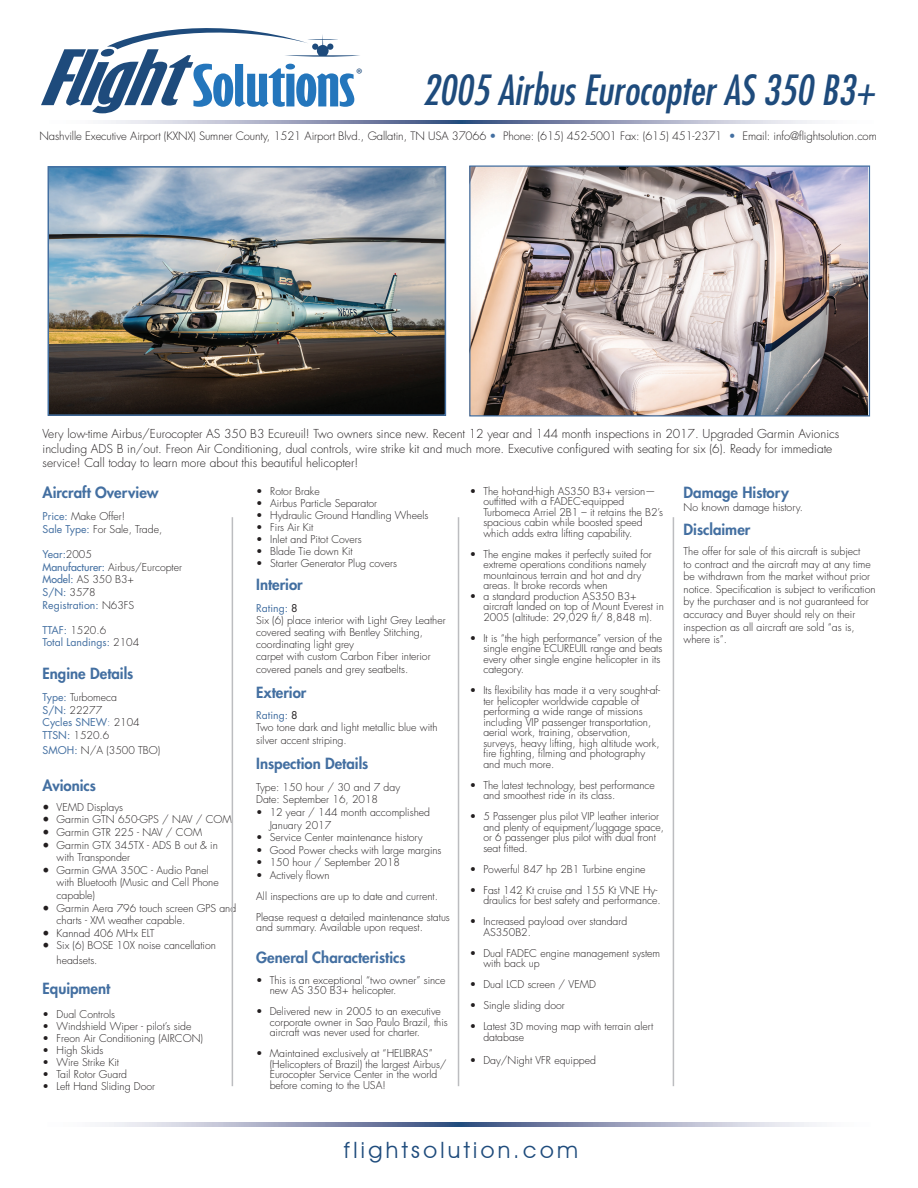
<style>
.page{position:relative;width:918px;height:1188px;background:#fff}
.page>*{position:absolute;margin:0;border:0;box-sizing:border-box;transform-origin:0 0}
.t1{font:700 extra-condensed 53.4px "Gill Sans";letter-spacing:-.015em;color:#2476bc;scale:1.63 1}
.t2{font:italic condensed 40.5px "Futura Std";color:#1e4b7c}
.t3{font:22.5px "Avant Garde IT Cby BT";letter-spacing:.15em;color:#1e4b7c}
.t4{font:15.3px "Myriad Pro";color:#1e4b7c}
.t5{font:800 15px "Futura Std";color:#436fa1}
.t6{font:300 12px/14.4px "Futura Std";color:#231f20}
.t7{font:300 11.25px "Futura Std";letter-spacing:-.01em;color:#231f20}
.t8{font:300 10.5px/10.5px "Futura Std";color:#231f20}
.t9{font:10.5px/12.6px "Futura Std";color:#436fa1}
.s1{font-style:italic;font-size:70.2px;color:#1e4b7c}
.s2{color:#436fa1}
.s3{font-weight:400;color:#436fa1}
.s4{font-weight:500;color:#436fa1}
.s5{font-weight:300;color:#231f20}
.s6{font-weight:300}
.s7{font-family:"Minion Pro";font-weight:400;font-size:18px}
.s8{font-weight:400}
</style>
<div class="page">
<svg style="left:107px;top:28px;width:253px;height:29px"></svg>
<svg style="left:100px;top:1122px;width:717px;height:4px;background:#9da5bf"></svg>
<svg style="left:103px;top:120px;width:717px;height:4px;background:#9da5bf"></svg>
<hr style="left:232px;top:517px;width:1px;height:569px;background:#bcbdc0">
<hr style="left:458px;top:517px;width:1px;height:569px;background:#bcbdc0">
<hr style="left:673px;top:517px;width:1px;height:569px;background:#bcbdc0">
<img style="left:51px;top:169px;width:392px;height:244px">
<div style="left:48px;top:166px;width:398px;height:250px;border:2px solid #436fa1"></div>
<img style="left:471px;top:167px;width:397px;height:248px">
<div style="left:469px;top:165px;width:401px;height:252px;border:1px solid #436fa1"></div>
<h1 class="t1" style="left:38px;top:53px;width:196px"><span class="s1">Flight</span>Solutions</h1>
<h3 class="t4" style="left:356px;top:65px;width:8px">®</h3>
<h2 class="t2" style="left:423px;top:66px;width:454px">2005 Airbus Eurocopter AS 350 B3+</h2>
<p class="t7" style="left:40px;top:129px;width:839px">Nashville Executive Airport (KXNX) Sumner County, 1521 Airport Blvd., Gallatin, TN USA 37066 <span class="s2">•</span> Phone: (615) 452-5001 Fax: (615) 451-2371 <span class="s2">•</span> Email: info@flightsolution.com</p>
<p class="t6" style="left:43px;top:427px;width:798px">Very low-time Airbus/Eurocopter AS 350 B3 Ecureuil! Two owners since new. Recent 12 year and 144 month inspections in 2017. Upgraded Garmin Avionics including ADS B in/out. Freon Air Conditioning, dual controls, wire strike kit and much more. Executive configured with seating for six (6). Ready for immediate service! Call today to learn more about this beautiful helicopter!</p>
<h3 class="t5" style="left:43px;top:483px;width:118px">Aircraft Overview</h3>
<p class="t8" style="left:43px;top:511px;width:121px;line-height:12.6px"><span class="s3">Price:</span> Make Offer!<br><span class="s3">Sale Type:</span> For Sale, Trade,</p>
<p class="t8" style="left:43px;top:548px;width:141px;line-height:12.6px"><span class="s3">Year:</span>2005<br><span class="s4">Manufacturer:</span> Airbus/Eurcopter<br><span class="s4">Model:</span> AS 350 B3+<br><span class="s3">S/N:</span> 3578<br><span class="s3">Registration:</span> N63FS</p>
<p class="t9" style="left:43px;top:624px;width:98px">TTAF: <span class="s5">1520.6<br></span>Total Landings: <span class="s5">2104</span></p>
<h3 class="t5" style="left:43px;top:664px;width:92px">Engine Details</h3>
<p class="t9" style="left:43px;top:691px;width:99px">Type: <span class="s5">Turbomeca<br></span>S/N: <span class="s5">22277<br></span>Cycles SNEW<span class="s6">:</span> <span class="s5">2104<br></span>TTSN: <span class="s5">1520.6</span></p>
<p class="t8" style="left:43px;top:745px;width:119px"><span class="s3">SMOH:</span> N/A (3500 TBO)</p>
<h3 class="t5" style="left:43px;top:776px;width:55px">Avionics</h3>
<p class="t8" style="left:43px;top:802px;width:82px"><span class="s7">•</span> VEMD Displays</p>
<p class="t8" style="left:43px;top:815px;width:191px"><span class="s7">•</span> Garmin GTN 650-GPS / NAV / COM</p>
<p class="t8" style="left:43px;top:827px;width:161px"><span class="s7">•</span> Garmin GTR 225 - NAV / COM</p>
<p class="t8" style="left:57px;top:839px;width:163px;line-height:12.6px;text-indent:-14px"><span class="s7">•</span> Garmin GTX 345TX - ADS B out &amp; in with Transponder</p>
<p class="t8" style="left:57px;top:864px;width:164px;line-height:12.6px;text-indent:-14px"><span class="s7">•</span> Garmin GMA 350C - Audio Panel with Bluetooth (Music and Cell Phone capable)</p>
<p class="t8" style="left:57px;top:902px;width:181px;line-height:12.6px;text-indent:-14px"><span class="s7">•</span> Garmin Aera 796 touch screen GPS and charts - XM weather capable.</p>
<p class="t8" style="left:43px;top:928px;width:114px"><span class="s7">•</span> Kannad 406 MHx ELT</p>
<p class="t8" style="left:57px;top:938px;width:161px;line-height:15px;text-indent:-14px"><span class="s7">•</span> Six (6) BOSE 10X noise cancellation headsets.</p>
<h3 class="t5" style="left:43px;top:979px;width:69px">Equipment</h3>
<p class="t8" style="left:43px;top:1010px;width:74px">• Dual Controls</p>
<p class="t8" style="left:43px;top:1022px;width:150px">• Windshield Wiper - pilot’s side</p>
<p class="t8" style="left:43px;top:1034px;width:162px">• Freon Air Conditioning (AIRCON)</p>
<p class="t8" style="left:43px;top:1046px;width:62px">• High Skids</p>
<p class="t8" style="left:43px;top:1058px;width:78px">• Wire Strike Kit</p>
<p class="t8" style="left:43px;top:1070px;width:86px">• Tail Rotor Guard</p>
<p class="t8" style="left:43px;top:1082px;width:114px">• Left Hand Sliding Door</p>
<p class="t8" style="left:256px;top:486px;width:65px">• Rotor Brake</p>
<p class="t8" style="left:256px;top:498px;width:122px">• Airbus Particle Separator</p>
<p class="t8" style="left:256px;top:510px;width:174px">• Hydraulic Ground Handling Wheels</p>
<p class="t8" style="left:256px;top:522px;width:59px">• Firs Air Kit</p>
<p class="t8" style="left:256px;top:534px;width:107px">• Inlet and Pitot Covers</p>
<p class="t8" style="left:256px;top:546px;width:98px">• Blade Tie down Kit</p>
<p class="t8" style="left:256px;top:558px;width:142px">• Starter Generator Plug covers</p>
<h3 class="t5" style="left:256px;top:575px;width:48px">Interior</h3>
<p class="t8" style="left:256px;top:602px;width:191px;line-height:12px"><span class="s3">Rating:</span> <span class="s8">8<br></span>Six (6) place interior with Light Grey Leather covered seating with Bentley Stitching, coordinating light grey<br>carpet with custom Carbon Fiber interior</p>
<p class="t8" style="left:256px;top:664px;width:154px">covered panels and grey seatbelts.</p>
<h3 class="t5" style="left:256px;top:683px;width:52px">Exterior</h3>
<p class="t8" style="left:256px;top:709px;width:183px;line-height:12px"><span class="s3">Rating:</span> <span class="s8">8<br></span>Two tone dark and light metallic blue with</p>
<p class="t8" style="left:256px;top:735px;width:92px">silver accent striping.</p>
<h3 class="t5" style="left:256px;top:754px;width:114px">Inspection Details</h3>
<p class="t8" style="left:256px;top:781px;width:146px;line-height:12.6px">Type: 150 hour / 30 and 7 day<br>Date: September 16, 2018</p>
<p class="t8" style="left:270px;top:806px;width:162px;line-height:12.6px;text-indent:-14px">• 12 year / 144 month accomplished<br>January 2017</p>
<p class="t8" style="left:256px;top:832px;width:168px">• Service Center maintenance history</p>
<p class="t8" style="left:256px;top:845px;width:187px">• Good Power checks with large margins</p>
<p class="t8" style="left:256px;top:858px;width:145px">• 150 hour / September 2018</p>
<p class="t8" style="left:256px;top:865px;width:195px;line-height:21px">• Actively flown<br>All inspections are up to date and current.<br>Please request a detailed maintenance status</p>
<p class="t8" style="left:256px;top:923px;width:168px">and summary. Available upon request.</p>
<h3 class="t5" style="left:256px;top:948px;width:151px">General Characteristics</h3>
<p class="t8" style="left:270px;top:975px;width:177px;text-indent:-14px">• This is an exceptional “two owner” since new AS 350 B3+ helicopter.</p>
<p class="t8" style="left:270px;top:1007px;width:180px;text-indent:-14px">• Delivered new in 2005 to an executive corporate owner in Sao Paulo Brazil, this aircraft was never used for charter.</p>
<p class="t8" style="left:270px;top:1049px;width:178px;text-indent:-14px">• Maintained exclusively at “HELIBRAS” (Helicopters of Brazil) the largest Airbus/ Eurocopter Service Center in the world before coming to the USA!</p>
<p class="t8" style="left:483px;top:486px;width:181px;text-indent:-14px">• The hot-and-high AS350 B3+ version— outfitted with a FADEC-equipped Turbomeca Arriel 2B1 – it retains the B2’s spacious cabin while boosted speed which adds extra lifting capability.</p>
<p class="t8" style="left:483px;top:549px;width:170px;text-indent:-14px">• The engine makes it perfectly suited for extreme operations conditions namely mountainous terrain and hot and dry areas. It broke records when</p>
<p class="t8" style="left:483px;top:591px;width:182px;text-indent:-14px">• a standard production AS350 B3+ aircraft landed on top of Mount Everest in<br>2005 (altitude: 29,029 ft/ 8,848 m).</p>
<p class="t8" style="left:483px;top:633px;width:181px;text-indent:-14px">• It is “the high performance” version of the single engine ECUREUIL range and beats every other single engine helicopter in its category.</p>
<p class="t8" style="left:483px;top:685px;width:178px;text-indent:-14px">• Its flexibility has made it a very sought-af&shy;ter helicopter worldwide capable of performing a wide range of missions including VIP passenger transportation, aerial work, training, observation, surveys, heavy lifting, high altitude work, fire fighting, filming and photography and much more.</p>
<p class="t8" style="left:483px;top:780px;width:173px;text-indent:-14px">• The latest technology, best performance and smoothest ride in its class.</p>
<p class="t8" style="left:483px;top:811px;width:182px;text-indent:-14px">• 5 Passenger plus pilot VIP leather interior and plenty of equipment/luggage space, or 6 passenger plus pilot with dual front seat fitted.</p>
<p class="t8" style="left:470px;top:864px;width:177px">• Powerful 847 hp 2B1 Turbine engine</p>
<p class="t8" style="left:483px;top:885px;width:179px;text-indent:-14px">• Fast 142 Kt cruise and 155 Kt VNE Hy&shy;draulics for best safety and performance.</p>
<p class="t8" style="left:483px;top:916px;width:145px;text-indent:-14px">• Increased payload over standard<br>AS350B2.</p>
<p class="t8" style="left:483px;top:948px;width:178px;text-indent:-14px">• Dual FADEC engine management system with back up</p>
<p class="t8" style="left:470px;top:979px;width:128px">• Dual LCD screen / VEMD</p>
<p class="t8" style="left:470px;top:1000px;width:96px">• Single sliding door</p>
<p class="t8" style="left:483px;top:1021px;width:171px;text-indent:-14px">• Latest 3D moving map with terrain alert database</p>
<p class="t8" style="left:470px;top:1055px;width:128px">• Day/Night VFR equipped</p>
<h3 class="t3" style="left:344px;top:1136px;width:236px">flightsolution.com</h3>
<h3 class="t5" style="left:684px;top:483px;width:107px">Damage History</h3>
<p class="t8" style="left:684px;top:502px;width:121px">No known damage history.</p>
<h3 class="t5" style="left:684px;top:520px;width:68px">Disclaimer</h3>
<p class="t8" style="left:684px;top:545px;width:194px;line-height:12.6px">The offer for sale of this aircraft is subject<br>to contract and the aircraft may at any time be withdrawn from the market without prior notice. Specification is subject to verification by the purchaser and is not guaranteed for accuracy and Buyer should rely on their inspection as all aircraft are sold “as is, where is”.</p>
</div>
